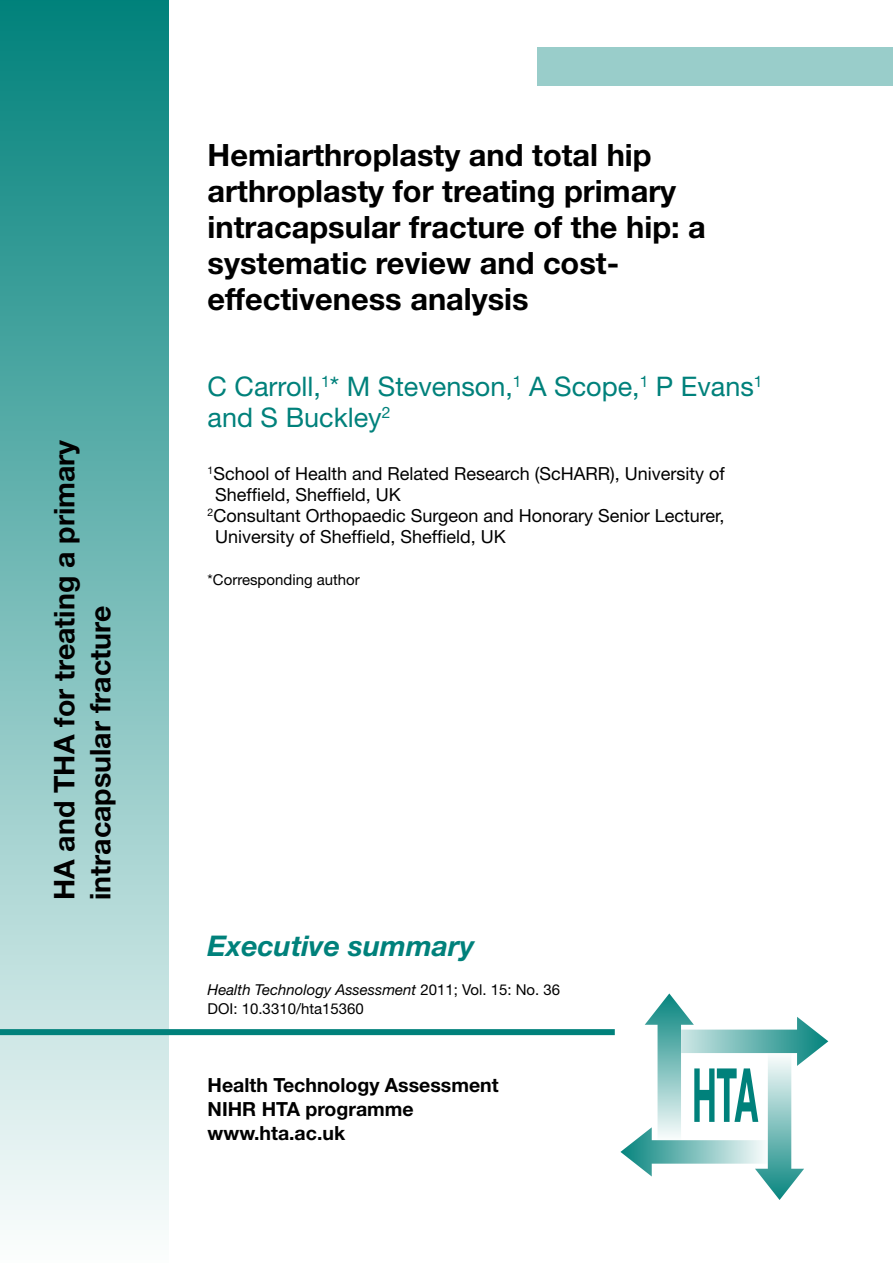
<style>
.page{position:relative;width:893px;height:1263px;background:#fff}
.page>*{position:absolute;margin:0;border:0;box-sizing:border-box;transform-origin:0 0}
.t1{font:700 30.75px/36px "Helvetica Neue LT Pro";color:#000}
.t2{font:700 28.5px/36px "Helvetica Neue LT Pro";color:#000}
.t3{font:italic 700 28.5px "Helvetica Neue LT Pro";color:#00817b}
.t4{font:27px/31.5px "Helvetica Neue LT Pro";color:#00817b}
.t5{font:700 19.5px/24px "Helvetica Neue LT Pro";color:#000}
.t6{font:18px "Helvetica Neue LT Pro";color:#000}
.t7{font:15px/19.5px "Helvetica Neue LT Pro";color:#000}
.s1{font-style:italic}
</style>
<div class="page">
<div style="left:0;top:0;width:169px;height:1263px;background:linear-gradient(to bottom,#01817b,#fcfefd)"></div>
<svg style="left:620px;top:993px;width:208px;height:207px"></svg>
<div style="left:538px;top:47px;width:355px;height:39px;background:#99cdca"></div>
<div style="left:0;top:1029px;width:615px;height:6px;background:#00817b"></div>
<h2 class="t2" style="left:45px;top:900px;width:462px;rotate:-90deg">HA and THA for treating a primary intracapsular fracture</h2>
<h1 class="t1" style="left:208px;top:136px;width:500px">Hemiarthroplasty and total hip arthroplasty for treating primary intracapsular fracture of the hip: a systematic review and cost&shy;effectiveness analysis</h1>
<h3 class="t4" style="left:208px;top:369px;width:557px">C Carroll,<sup>1</sup>* M Stevenson,<sup>1</sup> A Scope,<sup>1</sup> P Evans<sup>1 </sup>and S Buckley<sup>2</sup></h3>
<p class="t6" style="left:208px;top:462px;width:519px"><sup>1</sup>School of Health and Related Research (ScHARR), University of</p>
<p class="t6" style="left:215px;top:483px;width:187px">Sheffield, Sheffield, UK</p>
<p class="t6" style="left:208px;top:504px;width:518px"><sup>2</sup>Consultant Orthopaedic Surgeon and Honorary Senior Lecturer,</p>
<p class="t6" style="left:215px;top:525px;width:292px">University of Sheffield, Sheffield, UK</p>
<p class="t7" style="left:208px;top:569px;width:154px">*Corresponding author</p>
<h2 class="t3" style="left:208px;top:927px;width:269px">Executive summary</h2>
<p class="t7" style="left:208px;top:979px;width:354px"><span class="s1">Health Technology Assessment</span> 2011; Vol. 15: No. 36<br>DOI: 10.3310/hta15360</p>
<p class="t5" style="left:208px;top:1072px;width:293px">Health Technology Assessment<br>NIHR HTA programme www.hta.ac.uk</p>
</div>
